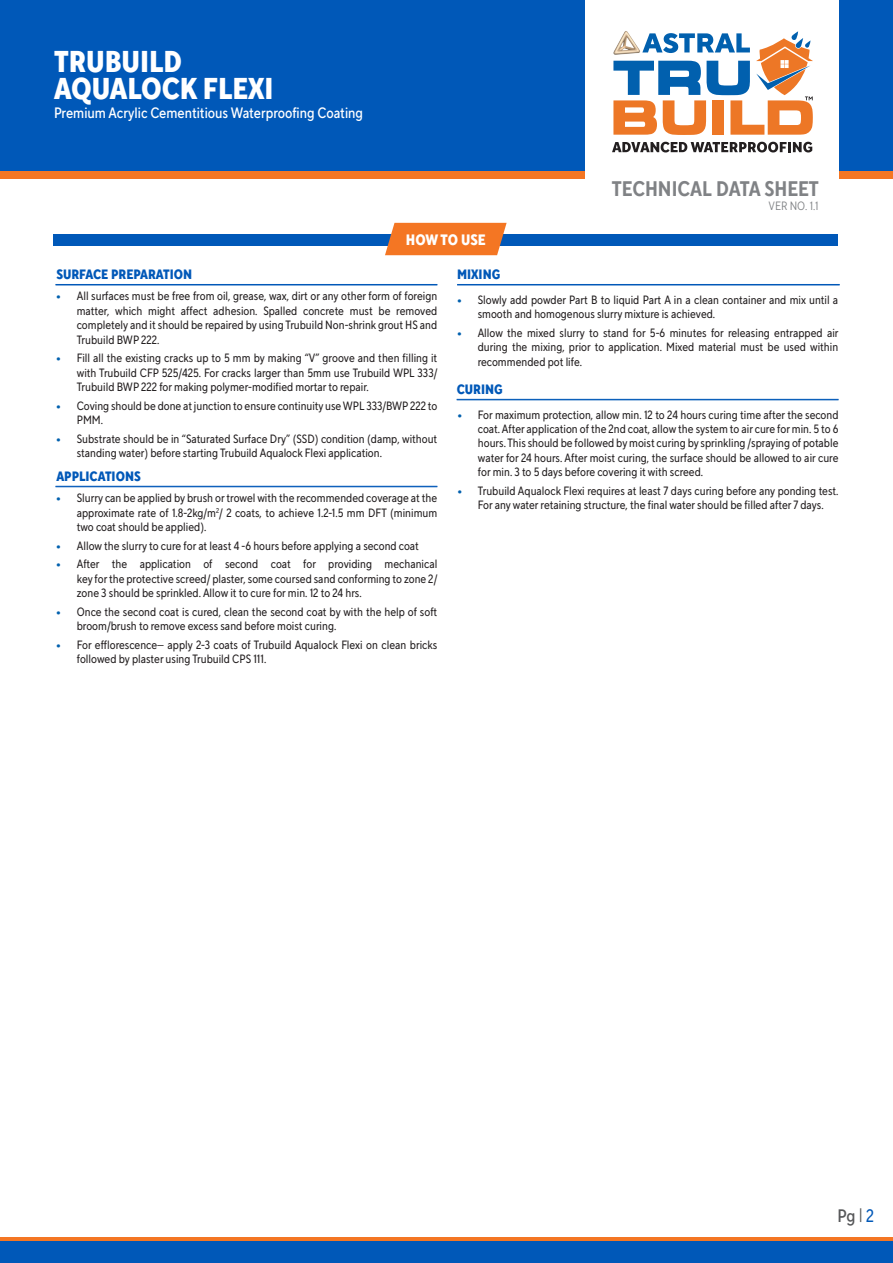
<style>
.page{position:relative;width:893px;height:1263px;background:#fff}
.page>*{position:absolute;margin:0;border:0;box-sizing:border-box;transform-origin:0 0}
.t1{font:800 30px/27px "TT Norms Std Cond";color:#fff}
.t2{font:700 21px "TT Norms Std Cond";color:#808285}
.t3{font:500 18px "TT Norms Std Cond";color:#57585a}
.t4{font:500 15px "TT Norms Std Cond";color:#fff}
.t5{font:800 15px "TT Norms Std Cond";color:#fff}
.t6{font:800 13.5px "TT Norms Std Cond";color:#0058b8}
.t7{font:12px/14.4px "TT Norms Std Cond";color:#231f20;text-align:justify}
.t8{font:12px "TT Norms Std Cond";color:#808285}
.s1{font-family:"TT Norms Pro Var Roman";color:#0160ae}
.s2{font-weight:400;color:#0058b8}
</style>
<div class="page">
<div style="left:0;top:170px;width:893px;height:9px;background:#f47623"></div>
<div style="left:0;top:1237px;width:893px;height:5px;background:#f47623"></div>
<div style="left:0;top:0;width:893px;height:170px;background:#0058b8"></div>
<div style="left:0;top:1242px;width:893px;height:21px;background:#0058b8"></div>
<div style="left:585px;top:0;width:254px;height:191px;background:#fff"></div>
<svg style="left:613px;top:31px;width:200px;height:104px"></svg>
<svg style="left:612px;top:142px;width:200px;height:10px"></svg>
<div style="left:53px;top:235px;width:785px;height:11px;background:#0058b8"></div>
<svg style="left:385px;top:223px;width:122px;height:32px"></svg>
<hr style="left:56px;top:284px;width:381px;height:1px;background:#0058b8">
<hr style="left:56px;top:285px;width:381px;height:1px;background:#0058b8">
<hr style="left:56px;top:486px;width:381px;height:1px;background:#0058b8">
<hr style="left:457px;top:284px;width:383px;height:1px;background:#0058b8">
<hr style="left:457px;top:285px;width:383px;height:1px;background:#0058b8">
<hr style="left:457px;top:399px;width:381px;height:1px;background:#0058b8">
<hr style="left:457px;top:400px;width:381px;height:1px;background:#0058b8">
<h1 class="t1" style="left:54px;top:47px;width:221px">TRUBUILD<br>AQUALOCK FLEXI</h1>
<p class="t4" style="left:54px;top:104px;width:311px">Premium Acrylic Cementitious Waterproofing Coating</p>
<p class="t6" style="left:56px;top:266px;width:137px">SURFACE PREPARATION</p>
<p class="t5" style="left:406px;top:230px;width:81px">HOW TO USE</p>
<p class="t6" style="left:457px;top:266px;width:45px">MIXING</p>
<h2 class="t2" style="left:612px;top:176px;width:208px">TECHNICAL DATA SHEET</h2>
<p class="t8" style="left:768px;top:199px;width:51px">VER NO. 1.1</p>
<p class="t7" style="left:77px;top:289px;width:362px;text-indent:-21px"><span class="s1">•</span> All surfaces must be free from oil, grease, wax, dirt or any other form of foreign matter, which might affect adhesion. Spalled concrete must be removed completely and it should be repaired by using Trubuild Non-shrink grout HS and Trubuild BWP 222.</p>
<p class="t7" style="left:77px;top:351px;width:362px;text-indent:-21px"><span class="s1">•</span> Fill all the existing cracks up to 5 mm by making “V” groove and then filling it with Trubuild CFP 525/425. For cracks larger than 5mm use Trubuild WPL 333/ Trubuild BWP 222 for making polymer-modified mortar to repair.</p>
<p class="t7" style="left:77px;top:398px;width:362px;text-indent:-21px"><span class="s1">•</span> Coving should be done at junction to ensure continuity use WPL 333/BWP 222 to<br>PMM.</p>
<p class="t7" style="left:77px;top:431px;width:362px;text-indent:-21px"><span class="s1">•</span> Substrate should be in “Saturated Surface Dry” (SSD) condition (damp, without standing water) before starting Trubuild Aqualock Flexi application.</p>
<p class="t7" style="left:77px;top:491px;width:362px;text-indent:-21px"><span class="s1">•</span> Slurry can be applied by brush or trowel with the recommended coverage at the approximate rate of 1.8-2kg/m<sup>2</sup>/ 2 coats, to achieve 1.2-1.5 mm DFT (minimum two coat should be applied).</p>
<p class="t7" style="left:56px;top:538px;width:365px"><span class="s1">•</span> Allow the slurry to cure for at least 4 -6 hours before applying a second coat</p>
<p class="t7" style="left:77px;top:557px;width:362px;text-indent:-21px"><span class="s1">•</span> After the application of second coat for providing mechanical key for the protective screed/ plaster, some coursed sand conforming to zone 2/ zone 3 should be sprinkled. Allow it to cure for min. 12 to 24 hrs.</p>
<p class="t7" style="left:77px;top:604px;width:362px;text-indent:-21px"><span class="s1">•</span> Once the second coat is cured, clean the second coat by with the help of soft broom/brush to remove excess sand before moist curing.</p>
<p class="t7" style="left:77px;top:637px;width:362px;text-indent:-21px"><span class="s1">•</span> For efflorescence— apply 2-3 coats of Trubuild Aqualock Flexi on clean bricks followed by plaster using Trubuild CPS 111.</p>
<p class="t6" style="left:56px;top:468px;width:86px">APPLICATIONS</p>
<p class="t7" style="left:478px;top:292px;width:362px;text-indent:-21px"><span class="s1">•</span> Slowly add powder Part B to liquid Part A in a clean container and mix until a smooth and homogenous slurry mixture is achieved.</p>
<p class="t7" style="left:478px;top:325px;width:362px;text-indent:-21px"><span class="s1">•</span> Allow the mixed slurry to stand for 5-6 minutes for releasing entrapped air during the mixing, prior to application. Mixed material must be used within recommended pot life.</p>
<p class="t6" style="left:457px;top:381px;width:48px">CURING</p>
<p class="t7" style="left:478px;top:407px;width:362px;text-indent:-21px"><span class="s1">•</span> For maximum protection, allow min. 12 to 24 hours curing time after the second coat. After application of the 2nd coat, allow the system to air cure for min. 5 to 6 hours. This should be followed by moist curing by sprinkling /spraying of potable water for 24 hours. After moist curing, the surface should be allowed to air cure for min. 3 to 5 days before covering it with screed.</p>
<p class="t7" style="left:457px;top:483px;width:383px;text-align:center"><span class="s1">•</span> Trubuild Aqualock Flexi requires at least 7 days curing before any ponding test.<br>For any water retaining structure, the final water should be filled after 7 days.</p>
<h3 class="t3" style="left:837px;top:1205px;width:38px">Pg<sup>|</sup><span class="s2">2</span></h3>
</div>
